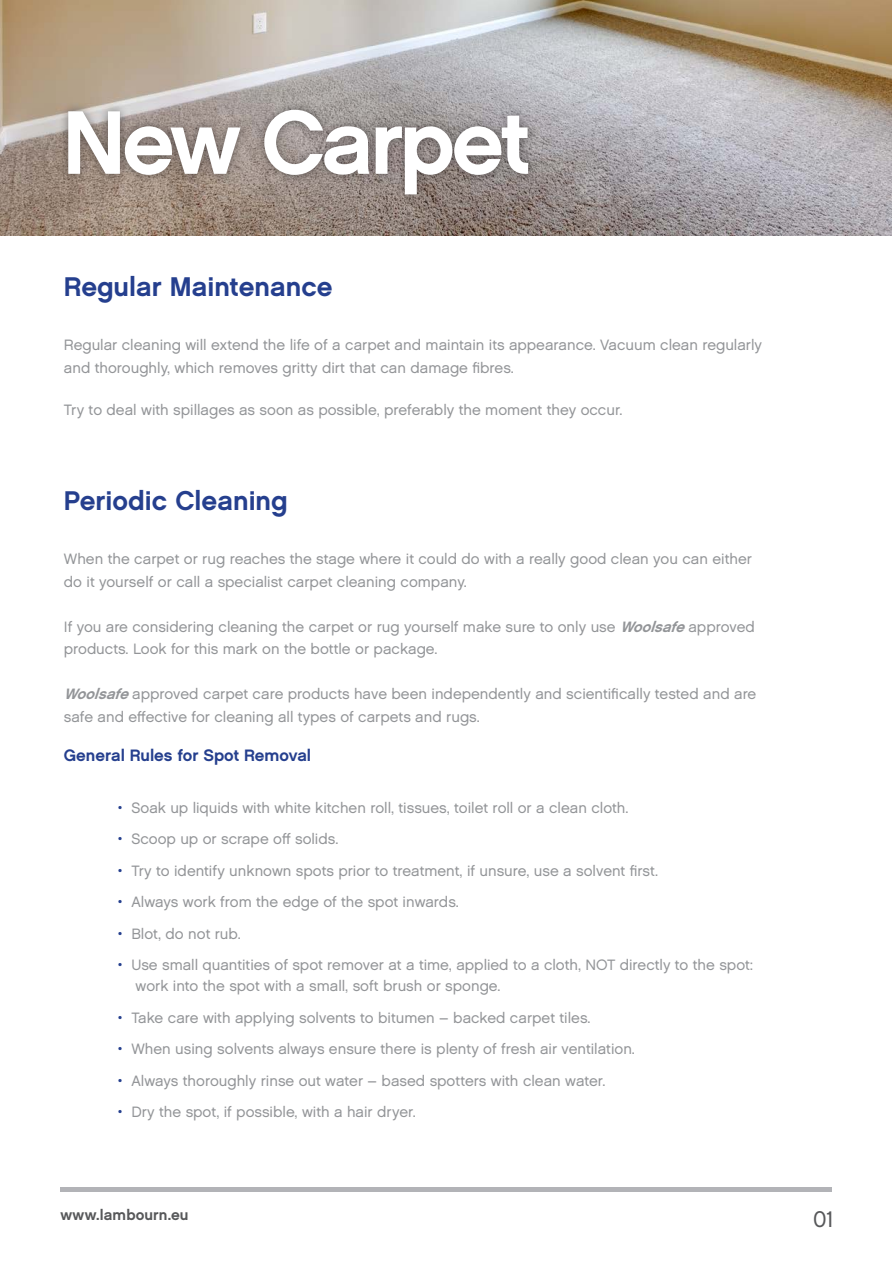
<style>
.page{position:relative;width:893px;height:1263px;background:#fff}
.page>*{position:absolute;margin:0;border:0;box-sizing:border-box;transform-origin:0 0}
.t1{font:90px "Chalet New York Nineteen Sixty";letter-spacing:-.04em;color:#fff}
.t2{font:27px "Chalet New York Nineteen Sixty";color:#253f8e}
.t3{font:22.5px "Chalet London Nineteen Sixty";color:#57585a}
.t4{font:16.5px "Chalet New York Nineteen Sixty";color:#253f8e}
.t5{font:15px "Chalet London Nineteen Sixty";color:#939598}
.t6{font:15px "Chalet New York Nineteen Sixty";letter-spacing:.01em;color:#57585a}
.s1{font-family:"Chalet New York Nineteen Sixty";font-style:italic}
.s2{color:#253f8e}
</style>
<div class="page">
<hr style="left:60px;top:1188px;width:772px;height:4px;background:#b2b3b7">
<img style="left:0;top:1px;width:891px;height:234px">
<div style="left:59px;top:100px;width:479px;height:104px;background:#231f20;opacity:.52"></div>
<p class="t1" style="left:64px;top:75px;width:385px">Vinyl Tiles</p>
<p class="t1" style="left:63px;top:86px;width:468px">New Carpet</p>
<p class="t2" style="left:64px;top:270px;width:270px">Regular Maintenance</p>
<p class="t5" style="left:64px;top:336px;width:700px">Regular cleaning will extend the life of a carpet and maintain its appearance. Vacuum clean regularly</p>
<p class="t5" style="left:64px;top:358px;width:451px">and thoroughly, which removes gritty dirt that can damage fibres.</p>
<p class="t5" style="left:64px;top:400px;width:560px">Try to deal with spillages as soon as possible, preferably the moment they occur.</p>
<p class="t2" style="left:64px;top:484px;width:225px">Periodic Cleaning</p>
<p class="t5" style="left:64px;top:550px;width:690px">When the carpet or rug reaches the stage where it could do with a really good clean you can either</p>
<p class="t5" style="left:64px;top:572px;width:404px">do it yourself or call a specialist carpet cleaning company.</p>
<p class="t5" style="left:64px;top:617px;width:692px">If you are considering cleaning the carpet or rug yourself make sure to only use <span class="s1">Woolsafe</span>approved</p>
<p class="t5" style="left:64px;top:640px;width:375px">products. Look for this mark on the bottle or package.</p>
<p class="t5" style="left:64px;top:685px;width:694px"><span class="s1">Woolsafe</span>approved carpet care products have been independently and scientifically tested and are</p>
<p class="t5" style="left:64px;top:707px;width:417px">safe and effective for cleaning all types of carpets and rugs.</p>
<p class="t4" style="left:64px;top:745px;width:249px">General Rules for Spot Removal</p>
<p class="t5" style="left:118px;top:798px;width:512px"><span class="s2">•</span> Soak up liquids with white kitchen roll, tissues, toilet roll or a clean cloth.</p>
<p class="t5" style="left:118px;top:830px;width:222px"><span class="s2">•</span> Scoop up or scrape off solids.</p>
<p class="t5" style="left:118px;top:861px;width:542px"><span class="s2">•</span> Try to identify unknown spots prior to treatment, if unsure, use a solvent first.</p>
<p class="t5" style="left:118px;top:893px;width:342px"><span class="s2">•</span> Always work from the edge of the spot inwards.</p>
<p class="t5" style="left:118px;top:924px;width:124px"><span class="s2">•</span> Blot, do not rub.</p>
<p class="t5" style="left:118px;top:956px;width:637px"><span class="s2">•</span> Use small quantities of spot remover at a time, applied to a cloth, NOT directly to the spot:</p>
<p class="t5" style="left:136px;top:977px;width:366px">work into the spot with a small, soft brush or sponge.</p>
<p class="t5" style="left:118px;top:1008px;width:474px"><span class="s2">•</span> Take care with applying solvents to bitumen – backed carpet tiles.</p>
<p class="t5" style="left:118px;top:1040px;width:519px"><span class="s2">•</span> When using solvents always ensure there is plenty of fresh air ventilation.</p>
<p class="t5" style="left:118px;top:1071px;width:489px"><span class="s2">•</span> Always thoroughly rinse out water – based spotters with clean water.</p>
<p class="t5" style="left:118px;top:1103px;width:299px"><span class="s2">•</span> Dry the spot, if possible, with a hair dryer.</p>
<p class="t6" style="left:60px;top:1205px;width:130px">www.lambourn.eu</p>
<p class="t3" style="left:813px;top:1205px;width:23px">01</p>
</div>
